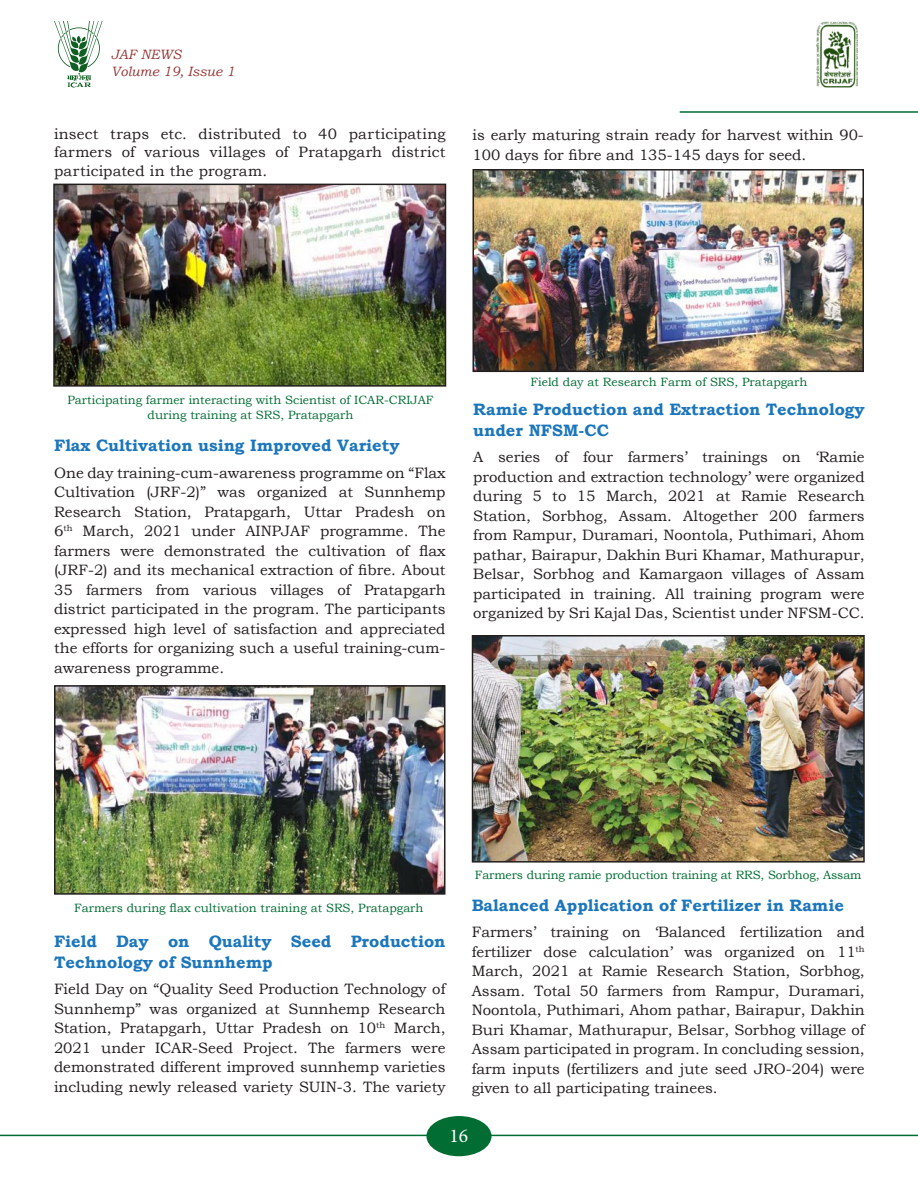
<style>
.page{position:relative;width:918px;height:1188px;background:#fff}
.page>*{position:absolute;margin:0;border:0;box-sizing:border-box;transform-origin:0 0}
.t1{font:19.5px "Minion Pro";color:#fff}
.t2{font:700 16.5px/21px "Bookman Old Style";color:#1b76bc}
.t3{font:15px/19.5px "Bookman Old Style";color:#241f1f;text-align:justify}
.t4{font:italic 13.5px/16.2px "Bookman Old Style";color:#943634}
.t5{font:12px/14.4px "Bookman Old Style";color:#016d33;text-align:center}
</style>
<div class="page">
<div style="left:426px;top:1116px;width:66px;height:40px;background:#016d33;border-radius:50%"></div>
<hr style="left:483px;top:1135px;width:435px;height:1px;background:#016d33">
<hr style="left:0;top:1135px;width:435px;height:1px;background:#016d33">
<svg style="left:54px;top:22px;width:49px;height:66px"></svg>
<img style="left:816px;top:21px;width:42px;height:67px">
<hr style="left:680px;top:111px;width:238px;height:2px;background:#016d33">
<img style="left:57px;top:688px;width:386px;height:204px">
<div style="left:54px;top:685px;width:392px;height:210px;border:2px solid #241f1f"></div>
<img style="left:475px;top:638px;width:387px;height:222px">
<div style="left:472px;top:635px;width:393px;height:228px;border:2px solid #241f1f"></div>
<img style="left:56px;top:187px;width:387px;height:197px">
<div style="left:53px;top:184px;width:393px;height:203px;border:2px solid #241f1f"></div>
<img style="left:475px;top:172px;width:386px;height:197px">
<div style="left:472px;top:169px;width:392px;height:203px;border:2px solid #241f1f"></div>
<p class="t4" style="left:111px;top:46px;width:125px">JAF NEWS<br>Volume 19, Issue 1</p>
<p class="t3" style="left:54px;top:125px;width:393px;line-height:18px">insect traps etc. distributed to 40 participating farmers of various villages of Pratapgarh district</p>
<p class="t3" style="left:54px;top:162px;width:215px">participated in the program.</p>
<p class="t3" style="left:472px;top:125px;width:393px">is early maturing strain ready for harvest within 90-<br>100 days for fibre and 135-145 days for seed.</p>
<p class="t5" style="left:68px;top:393px;width:367px">Participating farmer interacting with Scientist of ICAR-CRIJAF during training at SRS, Pratapgarh</p>
<p class="t2" style="left:54px;top:435px;width:347px">Flax Cultivation using Improved Variety</p>
<p class="t3" style="left:54px;top:463px;width:393px">One day training-cum-awareness programme on “Flax Cultivation (JRF-2)” was organized at Sunnhemp Research Station, Pratapgarh, Uttar Pradesh on 6<sup>th</sup> March, 2021 under AINPJAF programme. The farmers were demonstrated the cultivation of flax (JRF-2) and its mechanical extraction of fibre. About 35 farmers from various villages of Pratapgarh district participated in the program. The participants expressed high level of satisfaction and appreciated the efforts for organizing such a useful training-cum&shy;awareness programme.</p>
<p class="t5" style="left:531px;top:375px;width:278px">Field day at Research Farm of SRS, Pratapgarh</p>
<p class="t2" style="left:473px;top:399px;width:393px">Ramie Production and Extraction Technology under NFSM-CC</p>
<p class="t3" style="left:473px;top:448px;width:393px">A series of four farmers’ trainings on ‘Ramie production and extraction technology’ were organized during 5 to 15 March, 2021 at Ramie Research Station, Sorbhog, Assam. Altogether 200 farmers from Rampur, Duramari, Noontola, Puthimari, Ahom pathar, Bairapur, Dakhin Buri Khamar, Mathurapur, Belsar, Sorbhog and Kamargaon villages of Assam participated in training. All training program were organized by Sri Kajal Das, Scientist under NFSM-CC.</p>
<p class="t5" style="left:74px;top:901px;width:351px">Farmers during flax cultivation training at SRS, Pratapgarh</p>
<p class="t2" style="left:54px;top:931px;width:393px">Field Day on Quality Seed Production<br>Technology of Sunnhemp</p>
<p class="t3" style="left:54px;top:980px;width:393px">Field Day on “Quality Seed Production Technology of Sunnhemp” was organized at Sunnhemp Research Station, Pratapgarh, Uttar Pradesh on 10<sup>th</sup> March, 2021 under ICAR-Seed Project. The farmers were demonstrated different improved sunnhemp varieties including newly released variety SUIN-3. The variety</p>
<p class="t5" style="left:475px;top:868px;width:388px">Farmers during ramie production training at RRS, Sorbhog, Assam</p>
<p class="t2" style="left:472px;top:895px;width:374px">Balanced Application of Fertilizer in Ramie</p>
<p class="t3" style="left:472px;top:923px;width:395px">Farmers’ training on ‘Balanced fertilization and fertilizer dose calculation’ was organized on 11<sup>th </sup>March, 2021 at Ramie Research Station, Sorbhog, Assam. Total 50 farmers from Rampur, Duramari, Noontola, Puthimari, Ahom pathar, Bairapur, Dakhin Buri Khamar, Mathurapur, Belsar, Sorbhog village of Assam participated in program. In concluding session, farm inputs (fertilizers and jute seed JRO-204) were given to all participating trainees.</p>
<h1 class="t1" style="left:450px;top:1123px;width:20px">16</h1>
</div>
